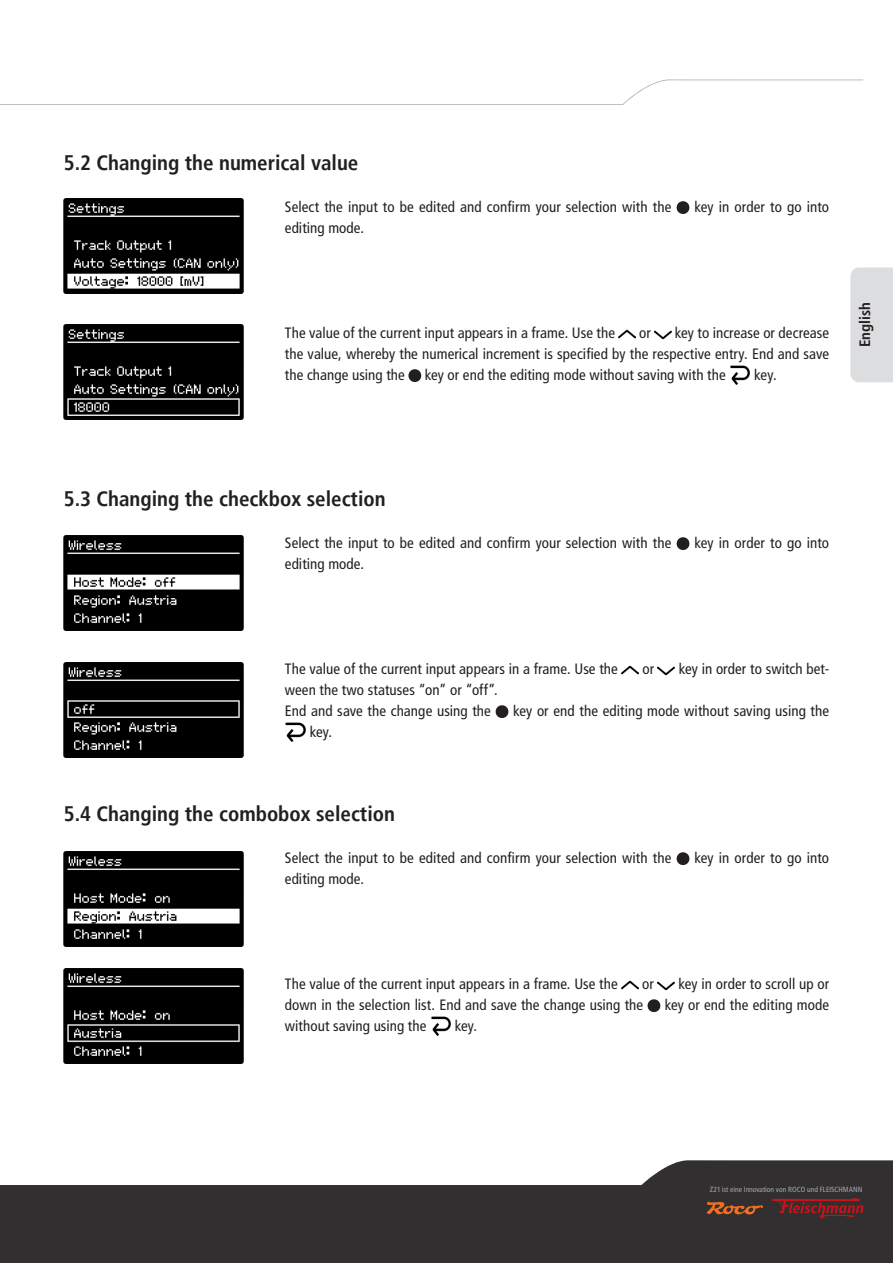
<style>
.page{position:relative;width:893px;height:1263px;background:#fff}
.page>*{position:absolute;margin:0;border:0;box-sizing:border-box;transform-origin:0 0}
.t1{font:700 condensed 21px "Frutiger LT";color:#231f20}
.t2{font:condensed 15px/21px "Frutiger LT";letter-spacing:.005em;color:#231f20;text-align:justify}
.t3{font:700 condensed 15px "Frutiger LT";color:#231f20}
.t4{font:condensed 7.5px "Frutiger LT";color:#a8a9ad}
</style>
<div class="page">
<svg style="left:0;top:80px;width:863px;height:25px"></svg>
<div style="left:850px;top:267px;width:43px;height:115px;background:#dcdddf"></div>
<svg style="left:0;top:1160px;width:893px;height:103px;fill:#312f30"></svg>
<svg style="left:772px;top:1198px;width:91px;height:20px;background:#642528"></svg>
<svg style="left:706px;top:1201px;width:57px;height:14px"></svg>
<svg style="left:677px;top:201px;width:12px;height:13px"></svg>
<img style="left:619px;top:329px;width:17px;height:10px">
<img style="left:654px;top:330px;width:17px;height:10px">
<svg style="left:408px;top:369px;width:13px;height:13px"></svg>
<img style="left:730px;top:365px;width:20px;height:20px">
<svg style="left:677px;top:537px;width:12px;height:13px"></svg>
<img style="left:622px;top:665px;width:17px;height:10px">
<img style="left:658px;top:666px;width:17px;height:10px">
<svg style="left:496px;top:705px;width:12px;height:13px"></svg>
<img style="left:285px;top:722px;width:21px;height:20px">
<svg style="left:677px;top:852px;width:12px;height:13px"></svg>
<img style="left:621px;top:980px;width:17px;height:10px">
<img style="left:658px;top:981px;width:17px;height:10px">
<svg style="left:648px;top:999px;width:12px;height:13px"></svg>
<img style="left:431px;top:1016px;width:20px;height:20px">
<img style="left:64px;top:199px;width:179px;height:95px">
<img style="left:64px;top:325px;width:179px;height:95px">
<img style="left:64px;top:536px;width:179px;height:95px">
<img style="left:64px;top:663px;width:179px;height:95px">
<img style="left:64px;top:851px;width:179px;height:95px">
<img style="left:64px;top:968px;width:179px;height:95px">
<h1 class="t1" style="left:64px;top:150px;width:296px">5.2 Changing the numerical value</h1>
<p class="t2" style="left:285px;top:196px;width:388px">Select the input to be edited and confirm your selection with the</p>
<p class="t2" style="left:695px;top:196px;width:136px">key in order to go into</p>
<p class="t2" style="left:285px;top:217px;width:81px">editing mode.</p>
<p class="t2" style="left:285px;top:322px;width:332px">The value of the current input appears in a frame. Use the</p>
<p class="t2" style="left:639px;top:322px;width:13px">or</p>
<p class="t2" style="left:285px;top:322px;width:546px;text-indent:390px">key to increase or decrease the value, whereby the numerical increment is specified by the respective entry. End and save the change using the</p>
<p class="t2" style="left:425px;top:364px;width:302px">key or end the editing mode without saving with the</p>
<p class="t2" style="left:754px;top:364px;width:24px">key.</p>
<p class="t3" style="left:856px;top:347px;width:47px;rotate:-90deg">English</p>
<h1 class="t1" style="left:64px;top:486px;width:323px">5.3 Changing the checkbox selection</h1>
<p class="t2" style="left:285px;top:532px;width:388px">Select the input to be edited and confirm your selection with the</p>
<p class="t2" style="left:695px;top:532px;width:136px">key in order to go into</p>
<p class="t2" style="left:285px;top:553px;width:81px">editing mode.</p>
<p class="t2" style="left:285px;top:658px;width:335px">The value of the current input appears in a frame. Use the</p>
<p class="t2" style="left:642px;top:658px;width:13px">or</p>
<p class="t2" style="left:679px;top:658px;width:152px">key in order to switch bet-</p>
<p class="t2" style="left:285px;top:679px;width:214px">ween the two statuses “on” or “off”.<br>End and save the change using the</p>
<p class="t2" style="left:513px;top:700px;width:318px">key or end the editing mode without saving using the</p>
<p class="t2" style="left:310px;top:721px;width:24px">key.</p>
<h1 class="t1" style="left:64px;top:801px;width:333px">5.4 Changing the combobox selection</h1>
<p class="t2" style="left:285px;top:847px;width:388px">Select the input to be edited and confirm your selection with the</p>
<p class="t2" style="left:695px;top:847px;width:136px">key in order to go into</p>
<p class="t2" style="left:285px;top:868px;width:81px">editing mode.</p>
<p class="t2" style="left:285px;top:973px;width:334px">The value of the current input appears in a frame. Use the</p>
<p class="t2" style="left:642px;top:973px;width:13px">or</p>
<p class="t2" style="left:678px;top:973px;width:152px">key in order to scroll up or</p>
<p class="t2" style="left:285px;top:994px;width:360px">down in the selection list. End and save the change using the</p>
<p class="t2" style="left:665px;top:994px;width:166px">key or end the editing mode</p>
<p class="t2" style="left:285px;top:1015px;width:143px">without saving using the</p>
<p class="t2" style="left:455px;top:1015px;width:24px">key.</p>
<p class="t4" style="left:710px;top:1185px;width:154px">Z21 ist eine Innovation von ROCO und FLEISCHMANN</p>
</div>
